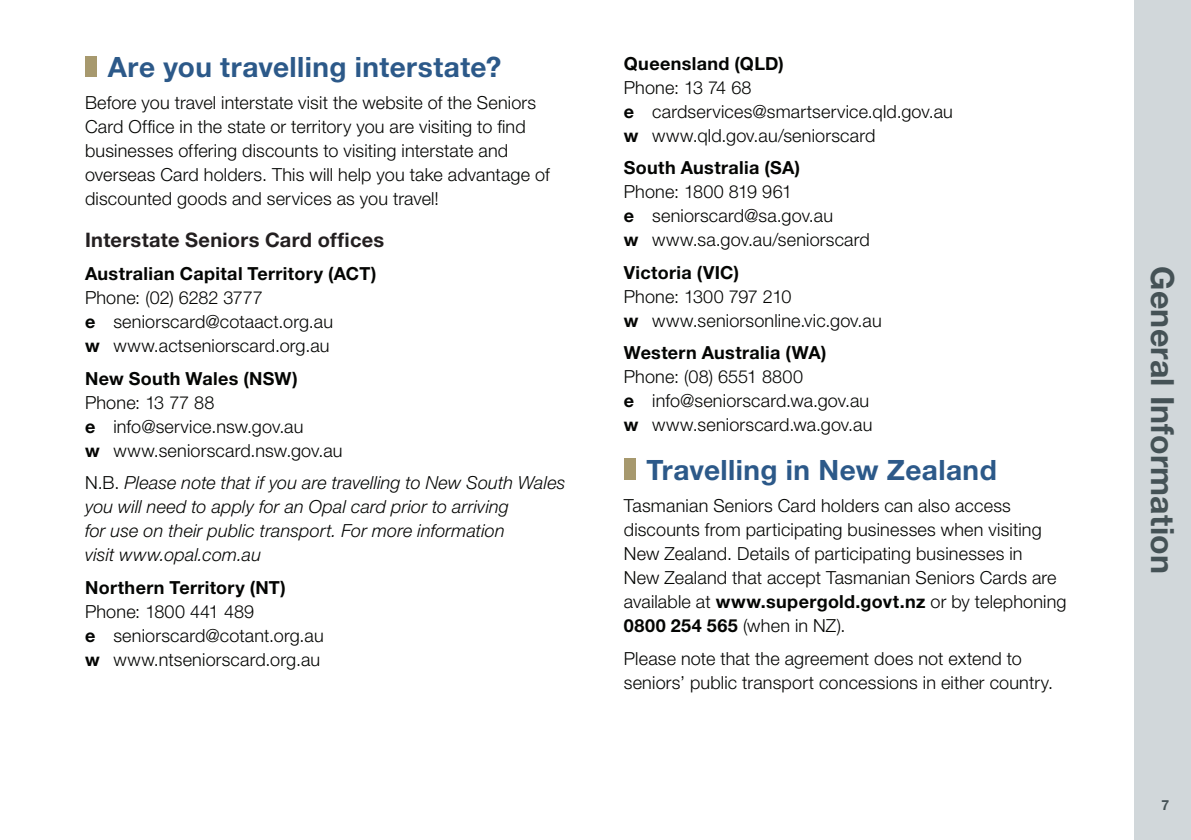
<style>
.page{position:relative;width:1191px;height:840px;background:#fff}
.page>*{position:absolute;margin:0;border:0;box-sizing:border-box;transform-origin:0 0}
.t1{font:700 32px "Helvetica Neue LT Std";letter-spacing:.005em;color:#455256}
.t2{font:700 28px "Helvetica Neue LT Std";letter-spacing:.015em;color:#2c5989}
.t3{font:700 20px "Helvetica Neue LT Std";letter-spacing:.015em;color:#231f20}
.t4{font:300 18px/24px "Helvetica Neue LT Std";letter-spacing:.01em;color:#040503}
.t5{font:italic 300 18px/24px "Helvetica Neue LT Std";letter-spacing:.01em;color:#040503}
.t6{font:700 18px "Helvetica Neue LT Std";letter-spacing:.02em;color:#040503}
.t7{font:700 14px "Helvetica Neue LT Std";color:#455256}
.s1{font-weight:700}
.s2{font-style:normal}
</style>
<div class="page">
<div style="left:1134px;top:0;width:57px;height:839px;background:#d1d7da"></div>
<div style="left:85px;top:57px;width:11px;height:20px;background:#a7996e"></div>
<div style="left:624px;top:458px;width:11px;height:21px;background:#a7996e"></div>
<h2 class="t2" style="left:108px;top:49px;width:395px">Are you travelling interstate?</h2>
<p class="t4" style="left:85px;top:90px;width:466px">Before you travel interstate visit the website of the Seniors Card Office in the state or territory you are visiting to find businesses offering discounts to visiting interstate and overseas Card holders. This will help you take advantage of discounted goods and services as you travel!</p>
<p class="t3" style="left:85px;top:228px;width:301px">Interstate Seniors Card offices</p>
<p class="t6" style="left:85px;top:262px;width:293px">Australian Capital Territory (ACT)</p>
<p class="t4" style="left:85px;top:285px;width:249px">Phone: (02) 6282 3777<br><span class="s1">e</span> seniorscard@cotaact.org.au <span class="s1">w</span> www.actseniorscard.org.au</p>
<p class="t6" style="left:85px;top:367px;width:214px">New South Wales (NSW)</p>
<p class="t4" style="left:85px;top:389px;width:259px">Phone: 13 77 88<br><span class="s1">e</span> info@service.nsw.gov.au<br><span class="s1">w</span> www.seniorscard.nsw.gov.au</p>
<p class="t5" style="left:85px;top:470px;width:482px"><span class="s2">N.B.</span> Please note that if you are travelling to New South Wales you will need to apply for an Opal card prior to arriving<br>for use on their public transport. For more information<br>visit www.opal.com.au</p>
<p class="t6" style="left:85px;top:576px;width:202px">Northern Territory (NT)</p>
<p class="t4" style="left:85px;top:598px;width:240px">Phone: 1800 441 489<br><span class="s1">e</span> seniorscard@cotant.org.au <span class="s1">w</span> www.ntseniorscard.org.au</p>
<p class="t6" style="left:624px;top:52px;width:161px">Queensland (QLD)</p>
<p class="t4" style="left:624px;top:75px;width:330px">Phone: 13 74 68<br><span class="s1">e</span> cardservices@smartservice.qld.gov.au <span class="s1">w</span> www.qld.gov.au/seniorscard</p>
<p class="t6" style="left:624px;top:156px;width:178px">South Australia (SA)</p>
<p class="t4" style="left:624px;top:179px;width:247px">Phone: 1800 819 961<br><span class="s1">e</span> seniorscard@sa.gov.au<br><span class="s1">w</span> www.sa.gov.au/seniorscard</p>
<p class="t6" style="left:624px;top:261px;width:117px">Victoria (VIC)</p>
<p class="t4" style="left:624px;top:284px;width:259px">Phone: 1300 797 210<br><span class="s1">w</span> www.seniorsonline.vic.gov.au</p>
<p class="t6" style="left:624px;top:341px;width:204px">Western Australia (WA)</p>
<p class="t4" style="left:624px;top:364px;width:250px">Phone: (08) 6551 8800<br><span class="s1">e</span> info@seniorscard.wa.gov.au <span class="s1">w</span> www.seniorscard.wa.gov.au</p>
<h2 class="t2" style="left:646px;top:452px;width:352px">Travelling in New Zealand</h2>
<p class="t4" style="left:624px;top:493px;width:444px">Tasmanian Seniors Card holders can also access discounts from participating businesses when visiting New Zealand. Details of participating businesses in<br>New Zealand that accept Tasmanian Seniors Cards are available at <span class="s1">www.supergold.govt.nz</span> or by telephoning <span class="s1">0800 254 565</span> (when in NZ).</p>
<p class="t4" style="left:624px;top:645px;width:431px">Please note that the agreement does not extend to seniors’ public transport concessions in either country.</p>
<h1 class="t1" style="left:1182px;top:266px;width:309px;rotate:90deg">General Information</h1>
<p class="t7" style="left:1161px;top:795px;width:9px">7</p>
</div>
